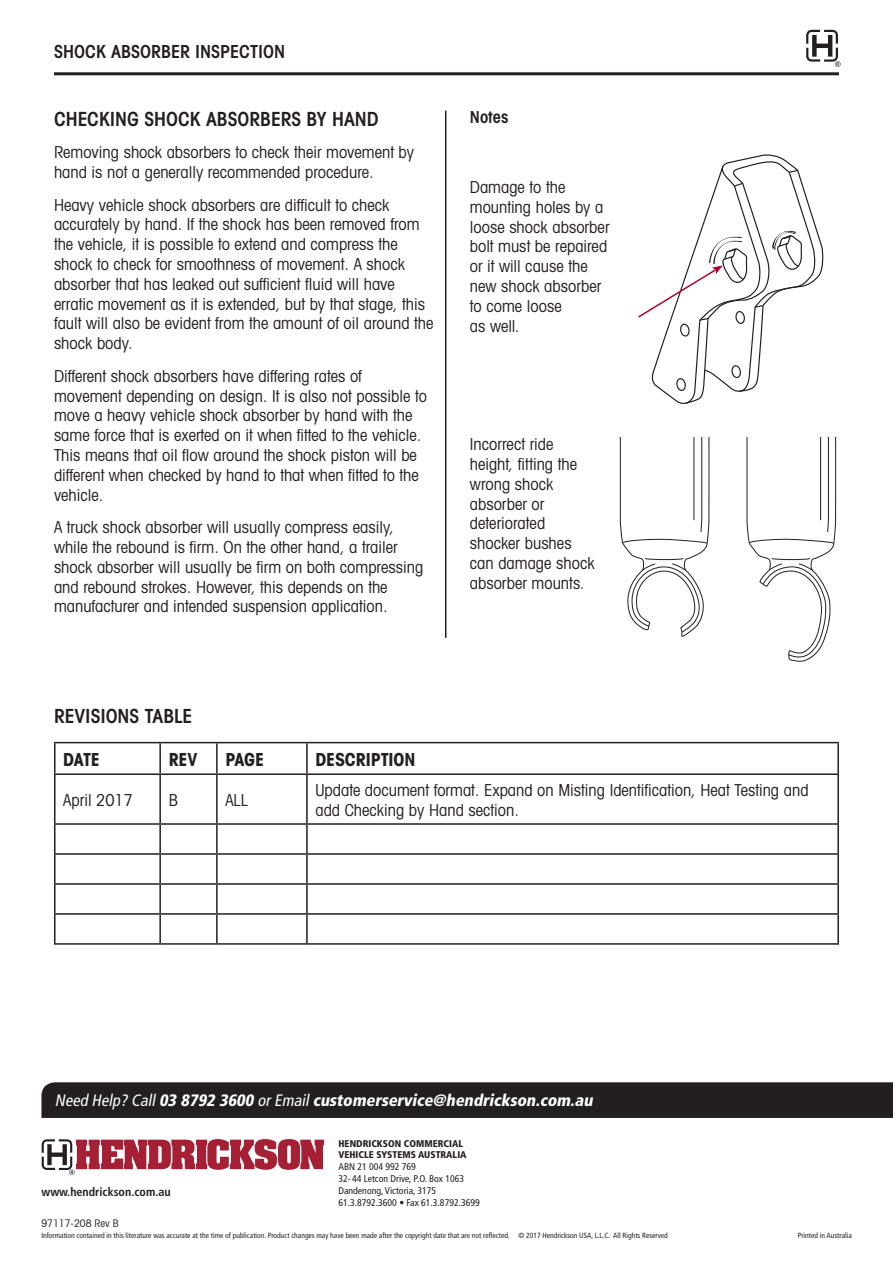
<style>
.page{position:relative;width:893px;height:1263px;background:#fff}
.page>*{position:absolute;margin:0;border:0;box-sizing:border-box;transform-origin:0 0}
.Heading_02{font:600 condensed 19.5px "Avant Garde LT";color:#231f20}
.t1{font:600 condensed 18px "Avant Garde LT";color:#231f20}
.Paragraph_Text{font:700 condensed 18px "Avant Garde LT";letter-spacing:-.005em;color:#231f20}
.Paragraph_Text-2{font:condensed 16.5px/19.8px "Avant Garde LT";color:#231f20}
.t2{font:italic 900 condensed 16.5px "Frutiger LT Std";color:#fff}
.Paragraph_Text-3{font:600 condensed 16.5px "Avant Garde LT";color:#231f20}
.t3{font:700 condensed 12px "Frutiger LT Std";color:#231f20}
.t4{font:condensed 10.5px "Avant Garde LT";color:#231f20}
.t5{font:condensed 9.75px/12px "Frutiger LT Std";color:#231f20}
.t6{font:900 condensed 9.75px/11.7px "Frutiger LT Std";color:#231f20}
.t7{font:condensed 7.5px "Frutiger LT Std";color:#231f20}
.s1{font-weight:400}
</style>
<div class="page">
<hr style="left:54px;top:72px;width:785px;height:3px;background:#231f20">
<svg style="left:806px;top:30px;width:34px;height:37px"></svg>
<div style="left:41px;top:1082px;width:852px;height:36px;background:#231f20"></div>
<svg style="left:42px;top:1139px;width:282px;height:36px"></svg>
<hr style="left:445px;top:111px;width:1px;height:527px;background:#231f20">
<hr style="left:159px;top:743px;width:2px;height:30px;background:#231f20">
<hr style="left:216px;top:743px;width:2px;height:30px;background:#231f20">
<hr style="left:306px;top:743px;width:2px;height:30px;background:#231f20">
<hr style="left:54px;top:773px;width:106px;height:2px;background:#231f20">
<hr style="left:160px;top:773px;width:57px;height:2px;background:#231f20">
<hr style="left:159px;top:775px;width:2px;height:48px;background:#231f20">
<hr style="left:217px;top:773px;width:90px;height:2px;background:#231f20">
<hr style="left:216px;top:775px;width:2px;height:48px;background:#231f20">
<hr style="left:307px;top:773px;width:532px;height:2px;background:#231f20">
<hr style="left:306px;top:775px;width:2px;height:48px;background:#231f20">
<hr style="left:54px;top:823px;width:106px;height:2px;background:#231f20">
<hr style="left:160px;top:823px;width:57px;height:2px;background:#231f20">
<hr style="left:159px;top:825px;width:2px;height:28px;background:#231f20">
<hr style="left:217px;top:823px;width:90px;height:2px;background:#231f20">
<hr style="left:216px;top:825px;width:2px;height:28px;background:#231f20">
<hr style="left:307px;top:823px;width:532px;height:2px;background:#231f20">
<hr style="left:306px;top:825px;width:2px;height:28px;background:#231f20">
<hr style="left:54px;top:853px;width:106px;height:2px;background:#231f20">
<hr style="left:160px;top:853px;width:57px;height:2px;background:#231f20">
<hr style="left:159px;top:855px;width:2px;height:28px;background:#231f20">
<hr style="left:217px;top:853px;width:90px;height:2px;background:#231f20">
<hr style="left:216px;top:855px;width:2px;height:28px;background:#231f20">
<hr style="left:307px;top:853px;width:532px;height:2px;background:#231f20">
<hr style="left:306px;top:855px;width:2px;height:28px;background:#231f20">
<hr style="left:54px;top:883px;width:106px;height:2px;background:#231f20">
<hr style="left:160px;top:883px;width:57px;height:2px;background:#231f20">
<hr style="left:159px;top:885px;width:2px;height:28px;background:#231f20">
<hr style="left:217px;top:883px;width:90px;height:2px;background:#231f20">
<hr style="left:216px;top:885px;width:2px;height:28px;background:#231f20">
<hr style="left:307px;top:883px;width:532px;height:2px;background:#231f20">
<hr style="left:306px;top:885px;width:2px;height:28px;background:#231f20">
<hr style="left:54px;top:913px;width:106px;height:2px;background:#231f20">
<hr style="left:160px;top:913px;width:57px;height:2px;background:#231f20">
<hr style="left:159px;top:915px;width:2px;height:28px;background:#231f20">
<hr style="left:217px;top:913px;width:90px;height:2px;background:#231f20">
<hr style="left:216px;top:915px;width:2px;height:28px;background:#231f20">
<hr style="left:307px;top:913px;width:532px;height:2px;background:#231f20">
<hr style="left:306px;top:915px;width:2px;height:28px;background:#231f20">
<hr style="left:54px;top:742px;width:106px;height:1px;background:#231f20">
<hr style="left:54px;top:743px;width:2px;height:30px;background:#231f20">
<hr style="left:160px;top:742px;width:57px;height:1px;background:#231f20">
<hr style="left:217px;top:742px;width:90px;height:1px;background:#231f20">
<hr style="left:307px;top:742px;width:532px;height:1px;background:#231f20">
<hr style="left:837px;top:743px;width:2px;height:30px;background:#231f20">
<hr style="left:54px;top:775px;width:2px;height:48px;background:#231f20">
<hr style="left:837px;top:775px;width:2px;height:48px;background:#231f20">
<hr style="left:54px;top:825px;width:2px;height:28px;background:#231f20">
<hr style="left:837px;top:825px;width:2px;height:28px;background:#231f20">
<hr style="left:54px;top:855px;width:2px;height:28px;background:#231f20">
<hr style="left:837px;top:855px;width:2px;height:28px;background:#231f20">
<hr style="left:54px;top:885px;width:2px;height:28px;background:#231f20">
<hr style="left:837px;top:885px;width:2px;height:28px;background:#231f20">
<hr style="left:54px;top:915px;width:2px;height:28px;background:#231f20">
<hr style="left:837px;top:915px;width:2px;height:28px;background:#231f20">
<hr style="left:54px;top:943px;width:106px;height:2px;background:#231f20">
<hr style="left:160px;top:943px;width:57px;height:2px;background:#231f20">
<hr style="left:217px;top:943px;width:90px;height:2px;background:#231f20">
<hr style="left:307px;top:943px;width:532px;height:2px;background:#231f20">
<svg style="left:638px;top:154px;width:186px;height:250px"></svg>
<svg style="left:620px;top:437px;width:90px;height:200px"></svg>
<svg style="left:746px;top:437px;width:90px;height:225px"></svg>
<p class="t1" style="left:54px;top:40px;width:233px">SHOCK ABSORBER INSPECTION</p>
<p class="Heading_02" style="left:54px;top:107px;width:326px">CHECKING SHOCK ABSORBERS BY HAND</p>
<p class="Paragraph_Text-2" style="left:54px;top:142px;width:362px">Removing shock absorbers to check their movement by hand is not a generally recommended procedure.</p>
<p class="Paragraph_Text-2" style="left:54px;top:194px;width:381px">Heavy vehicle shock absorbers are difficult to check accurately by hand. If the shock has been removed from the vehicle, it is possible to extend and compress the shock to check for smoothness of movement. A shock absorber that has leaked out sufficient fluid will have erratic movement as it is extended, but by that stage, this fault will also be evident from the amount of oil around the shock body.</p>
<p class="Paragraph_Text-2" style="left:54px;top:365px;width:374px">Different shock absorbers have differing rates of movement depending on design. It is also not possible to move a heavy vehicle shock absorber by hand with the same force that is exerted on it when fitted to the vehicle.<br>This means that oil flow around the shock piston will be different when checked by hand to that when fitted to the vehicle.</p>
<p class="Paragraph_Text-2" style="left:54px;top:517px;width:371px">A truck shock absorber will usually compress easily, while the rebound is firm. On the other hand, a trailer shock absorber will usually be firm on both compressing and rebound strokes. However, this depends on the manufacturer and intended suspension application.</p>
<p class="Paragraph_Text-3" style="left:470px;top:107px;width:40px">Notes</p>
<p class="Paragraph_Text-2" style="left:470px;top:177px;width:141px">Damage to the mounting holes by a loose shock absorber bolt must be repaired or it will cause the new shock absorber to come loose<br>as well.</p>
<p class="Paragraph_Text-2" style="left:470px;top:434px;width:126px">Incorrect ride height, fitting the wrong shock absorber or deteriorated shocker bushes can damage shock absorber mounts.</p>
<p class="Heading_02" style="left:54px;top:704px;width:140px">REVISIONS TABLE</p>
<p class="Paragraph_Text" style="left:63px;top:748px;width:38px">DATE</p>
<p class="Paragraph_Text" style="left:169px;top:748px;width:30px">REV</p>
<p class="Paragraph_Text" style="left:225px;top:748px;width:40px">PAGE</p>
<p class="Paragraph_Text" style="left:315px;top:748px;width:102px">DESCRIPTION</p>
<p class="Paragraph_Text-2" style="left:63px;top:789px;width:71px">April 2017</p>
<p class="Paragraph_Text-2" style="left:169px;top:789px;width:11px">B</p>
<p class="Paragraph_Text-2" style="left:225px;top:789px;width:24px">ALL</p>
<p class="Paragraph_Text-2" style="left:315px;top:779px;width:495px">Update document format. Expand on Misting Identification, Heat Testing and add Checking by Hand section.</p>
<p class="t2" style="left:55px;top:1091px;width:543px"><span class="s1">Need Help? Call</span>03 8792 3600 <span class="s1">orEmail</span>customerservice@hendrickson.com.au</p>
<p class="t3" style="left:41px;top:1185px;width:131px">www.hendrickson.com.au</p>
<p class="t4" style="left:41px;top:1217px;width:79px">97117-208 Rev B</p>
<p class="t6" style="left:338px;top:1137px;width:130px">HENDRICKSON COMMERCIAL<br>VEHICLE SYSTEMS AUSTRALIA</p>
<p class="t5" style="left:338px;top:1161px;width:143px">ABN 21 004 992 769<br>32- 44 Letcon Drive, P.O. Box 1063<br>Dandenong, Victoria, 3175<br>61.3.8792.3600 • Fax 61.3.8792.3699</p>
<p class="t7" style="left:41px;top:1230px;width:628px">Information contained in this literature was accurate at the time of publication. Product changes may have been made after the copyright date that are not reflected. © 2017 Hendrickson USA, L.L.C. All Rights Reserved</p>
<p class="t7" style="left:798px;top:1230px;width:56px">Printed in Australia</p>
</div>
